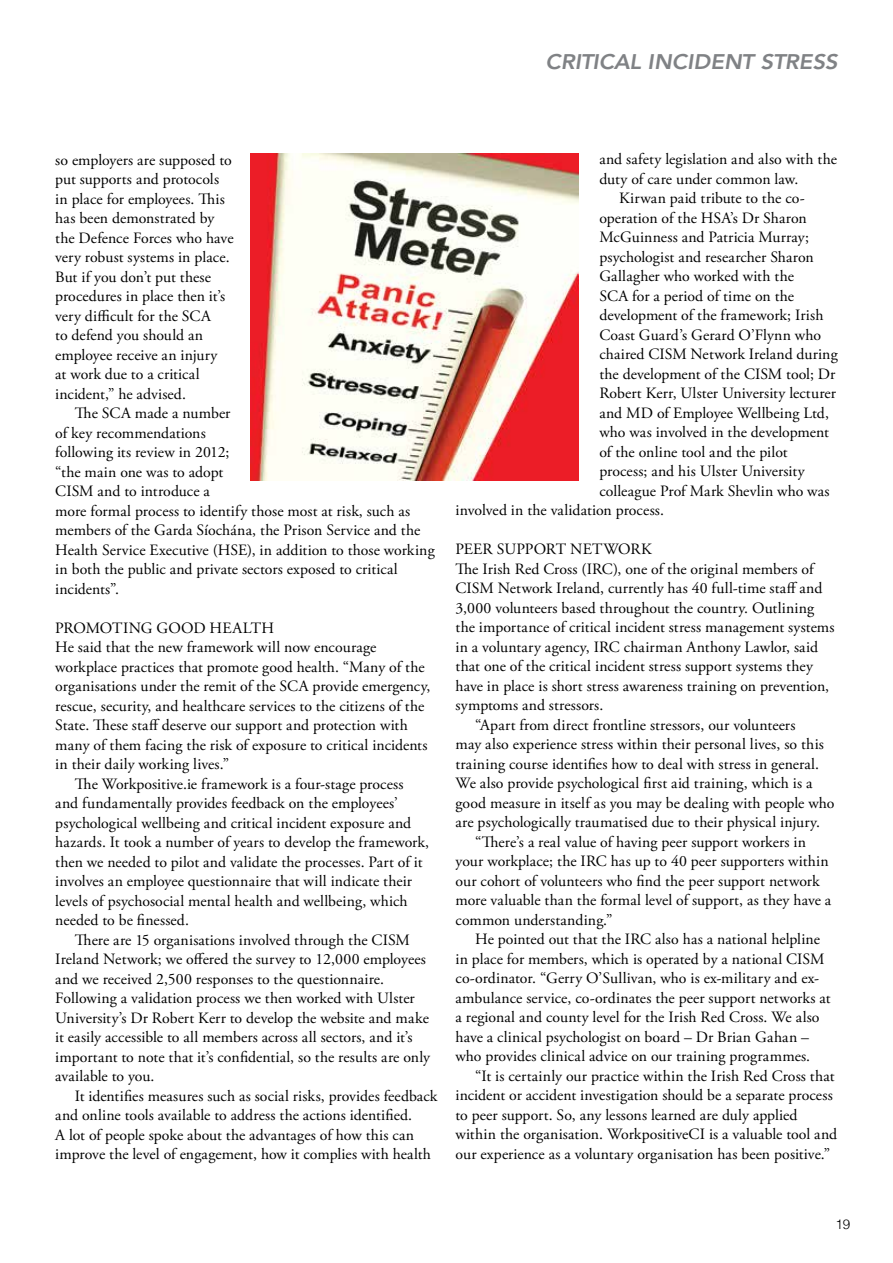
<style>
.page{position:relative;width:893px;height:1263px;background:#fff}
.page>*{position:absolute;margin:0;border:0;box-sizing:border-box;transform-origin:0 0}
.t1{font:italic 800 21px "Avenir";letter-spacing:-.005em;color:#808285;scale:1.06 1}
.t2{font:15.75px/19.5px "Adobe Garamond Pro";letter-spacing:.005em;color:#000}
.t3{font:300 13.5px "Helvetica";color:#000}
</style>
<div class="page">
<img style="left:250px;top:153px;width:328px;height:328px">
<h1 class="t1" style="left:545px;top:49px;width:277px">CRITICAL INCIDENT STRESS</h1>
<p class="t2" style="left:55px;top:150px;width:180px">so employers are supposed to put supports and protocols in place for employees. This has been demonstrated by the Defence Forces who have very robust systems in place.<br>But if you don’t put these procedures in place then it’s very difficult for the SCA<br>to defend you should an employee receive an injury<br>at work due to a critical incident,” he advised.</p>
<p class="t2" style="left:55px;top:404px;width:381px;text-indent:20px">The SCA made a number<br>of key recommendations<br>following its review in 2012;<br>“the main one was to adopt<br>CISM and to introduce a<br>more formal process to identify those most at risk, such as members of the Garda Síochána, the Prison Service and the Health Service Executive (HSE), in addition to those working in both the public and private sectors exposed to critical incidents”.</p>
<p class="t2" style="left:55px;top:618px;width:221px">PROMOTING GOOD HEALTH</p>
<p class="t2" style="left:55px;top:638px;width:323px">He said that the new framework will now encourage</p>
<p class="t2" style="left:55px;top:657px;width:371px">workplace practices that promote good health. “Many of the</p>
<p class="t2" style="left:55px;top:677px;width:377px">organisations under the remit of the SCA provide emergency,</p>
<p class="t2" style="left:55px;top:696px;width:370px">rescue, security, and healthcare services to the citizens of the</p>
<p class="t2" style="left:55px;top:716px;width:354px">State. These staff deserve our support and protection with</p>
<p class="t2" style="left:55px;top:735px;width:374px">many of them facing the risk of exposure to critical incidents</p>
<p class="t2" style="left:55px;top:755px;width:175px">in their daily working lives.”</p>
<p class="t2" style="left:75px;top:774px;width:330px">The Workpositive.ie framework is a four-stage process</p>
<p class="t2" style="left:55px;top:794px;width:344px">and fundamentally provides feedback on the employees’</p>
<p class="t2" style="left:55px;top:813px;width:358px">psychological wellbeing and critical incident exposure and</p>
<p class="t2" style="left:55px;top:833px;width:375px">hazards. It took a number of years to develop the framework,</p>
<p class="t2" style="left:55px;top:852px;width:369px">then we needed to pilot and validate the processes. Part of it</p>
<p class="t2" style="left:55px;top:872px;width:358px">involves an employee questionnaire that will indicate their</p>
<p class="t2" style="left:55px;top:891px;width:354px">levels of psychosocial mental health and wellbeing, which</p>
<p class="t2" style="left:55px;top:911px;width:135px">needed to be finessed.</p>
<p class="t2" style="left:75px;top:930px;width:336px">There are 15 organisations involved through the CISM</p>
<p class="t2" style="left:55px;top:950px;width:372px">Ireland Network; we offered the survey to 12,000 employees</p>
<p class="t2" style="left:55px;top:969px;width:330px">and we received 2,500 responses to the questionnaire.</p>
<p class="t2" style="left:55px;top:989px;width:361px">Following a validation process we then worked with Ulster</p>
<p class="t2" style="left:55px;top:1008px;width:375px">University’s Dr Robert Kerr to develop the website and make</p>
<p class="t2" style="left:55px;top:1028px;width:359px">it easily accessible to all members across all sectors, and it’s</p>
<p class="t2" style="left:55px;top:1047px;width:376px">important to note that it’s confidential, so the results are only</p>
<p class="t2" style="left:55px;top:1067px;width:101px">available to you.</p>
<p class="t2" style="left:75px;top:1086px;width:364px">It identifies measures such as social risks, provides feedback</p>
<p class="t2" style="left:55px;top:1106px;width:358px">and online tools available to address the actions identified.</p>
<p class="t2" style="left:55px;top:1125px;width:360px">A lot of people spoke about the advantages of how this can</p>
<p class="t2" style="left:55px;top:1145px;width:377px">improve the level of engagement, how it complies with health</p>
<p class="t2" style="left:599px;top:150px;width:239px">and safety legislation and also with the</p>
<p class="t2" style="left:599px;top:170px;width:201px">duty of care under common law.</p>
<p class="t2" style="left:619px;top:189px;width:187px">Kirwan paid tribute to the co-</p>
<p class="t2" style="left:599px;top:209px;width:209px">operation of the HSA’s Dr Sharon</p>
<p class="t2" style="left:599px;top:228px;width:211px">McGuinness and Patricia Murray;</p>
<p class="t2" style="left:599px;top:248px;width:216px">psychologist and researcher Sharon</p>
<p class="t2" style="left:599px;top:267px;width:196px">Gallagher who worked with the</p>
<p class="t2" style="left:599px;top:287px;width:196px">SCA for a period of time on the</p>
<p class="t2" style="left:599px;top:306px;width:226px">development of the framework; Irish</p>
<p class="t2" style="left:599px;top:326px;width:223px">Coast Guard’s Gerard O’Flynn who</p>
<p class="t2" style="left:599px;top:345px;width:240px">chaired CISM Network Ireland during</p>
<p class="t2" style="left:599px;top:365px;width:237px">the development of the CISM tool; Dr</p>
<p class="t2" style="left:599px;top:384px;width:238px">Robert Kerr, Ulster University lecturer</p>
<p class="t2" style="left:599px;top:404px;width:231px">and MD of Employee Wellbeing Ltd,</p>
<p class="t2" style="left:599px;top:423px;width:231px">who was involved in the development</p>
<p class="t2" style="left:599px;top:443px;width:190px">of the online tool and the pilot</p>
<p class="t2" style="left:599px;top:462px;width:207px">process; and his Ulster University</p>
<p class="t2" style="left:599px;top:482px;width:232px">colleague Prof Mark Shevlin who was</p>
<p class="t2" style="left:455px;top:501px;width:210px">involved in the validation process.</p>
<p class="t2" style="left:455px;top:540px;width:198px">PEER SUPPORT NETWORK</p>
<p class="t2" style="left:455px;top:560px;width:360px">The Irish Red Cross (IRC), one of the original members of</p>
<p class="t2" style="left:455px;top:579px;width:368px">CISM Network Ireland, currently has 40 full-time staff and</p>
<p class="t2" style="left:455px;top:599px;width:360px">3,000 volunteers based throughout the country. Outlining</p>
<p class="t2" style="left:455px;top:618px;width:381px">the importance of critical incident stress management systems</p>
<p class="t2" style="left:455px;top:638px;width:364px">in a voluntary agency, IRC chairman Anthony Lawlor, said</p>
<p class="t2" style="left:455px;top:657px;width:359px">that one of the critical incident stress support systems they</p>
<p class="t2" style="left:455px;top:677px;width:375px">have in place is short stress awareness training on prevention,</p>
<p class="t2" style="left:455px;top:696px;width:149px">symptoms and stressors.</p>
<p class="t2" style="left:475px;top:716px;width:322px">“Apart from direct frontline stressors, our volunteers</p>
<p class="t2" style="left:455px;top:735px;width:370px">may also experience stress within their personal lives, so this</p>
<p class="t2" style="left:455px;top:755px;width:365px">training course identifies how to deal with stress in general.</p>
<p class="t2" style="left:455px;top:774px;width:359px">We also provide psychological first aid training, which is a</p>
<p class="t2" style="left:455px;top:794px;width:381px">good measure in itself as you may be dealing with people who</p>
<p class="t2" style="left:455px;top:813px;width:366px">are psychologically traumatised due to their physical injury.</p>
<p class="t2" style="left:475px;top:833px;width:332px">“There’s a real value of having peer support workers in</p>
<p class="t2" style="left:455px;top:852px;width:375px">your workplace; the IRC has up to 40 peer supporters within</p>
<p class="t2" style="left:455px;top:872px;width:366px">our cohort of volunteers who find the peer support network</p>
<p class="t2" style="left:455px;top:891px;width:377px">more valuable than the formal level of support, as they have a</p>
<p class="t2" style="left:455px;top:911px;width:159px">common understanding.”</p>
<p class="t2" style="left:475px;top:930px;width:346px">He pointed out that the IRC also has a national helpline</p>
<p class="t2" style="left:455px;top:950px;width:370px">in place for members, which is operated by a national CISM</p>
<p class="t2" style="left:455px;top:969px;width:365px">co-ordinator. “Gerry O’Sullivan, who is ex-military and ex-</p>
<p class="t2" style="left:455px;top:989px;width:377px">ambulance service, co-ordinates the peer support networks at</p>
<p class="t2" style="left:455px;top:1008px;width:365px">a regional and county level for the Irish Red Cross. We also</p>
<p class="t2" style="left:455px;top:1028px;width:355px">have a clinical psychologist on board – Dr Brian Gahan –</p>
<p class="t2" style="left:455px;top:1047px;width:356px">who provides clinical advice on our training programmes.</p>
<p class="t2" style="left:475px;top:1067px;width:361px">“It is certainly our practice within the Irish Red Cross that</p>
<p class="t2" style="left:455px;top:1086px;width:379px">incident or accident investigation should be a separate process</p>
<p class="t2" style="left:455px;top:1106px;width:343px">to peer support. So, any lessons learned are duly applied</p>
<p class="t2" style="left:455px;top:1125px;width:383px">within the organisation. WorkpositiveCI is a valuable tool and</p>
<p class="t2" style="left:455px;top:1145px;width:376px">our experience as a voluntary organisation has been positive.”</p>
<p class="t3" style="left:835px;top:1213px;width:17px">19</p>
</div>
